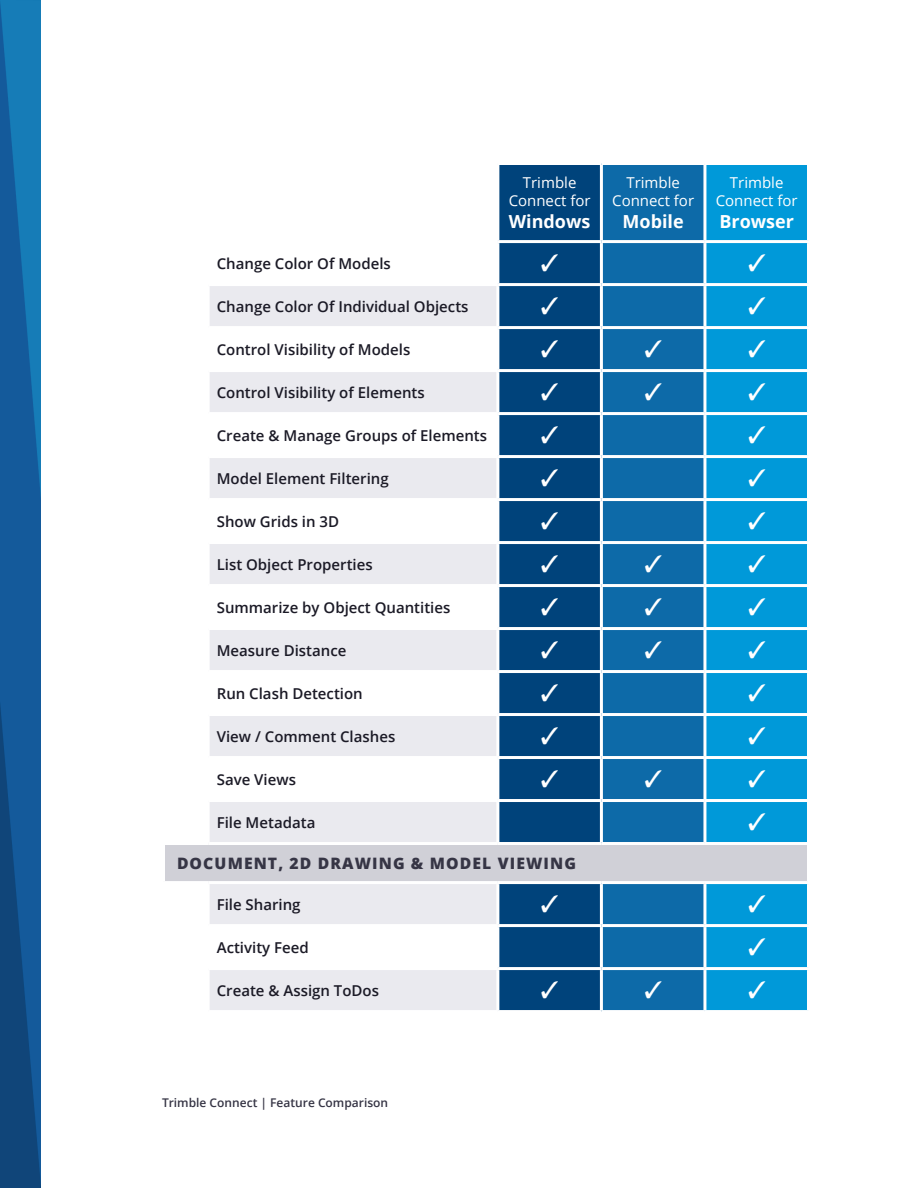
<style>
.page{position:relative;width:918px;height:1188px;background:#fff}
.page>*{position:absolute;margin:0;border:0;box-sizing:border-box;transform-origin:0 0}
.body{font:700 18px "Open Sans";color:#fff}
.body-2{font:800 15.75px "Open Sans";letter-spacing:.07em;color:#363545}
.body-3{font:600 15px "Open Sans";color:#1b1a26}
.body-4{font:15px "Open Sans";color:#fff}
.t1{font:600 12px "Open Sans";color:#363545}
</style>
<div class="page">
<img style="left:0;top:0;width:41px;height:1188px">
<div style="left:499px;top:165px;width:101px;height:845px;background:#00437b"></div>
<div style="left:603px;top:165px;width:100px;height:845px;background:#0d6aa8"></div>
<div style="left:706px;top:165px;width:101px;height:845px;background:#0099d9"></div>
<svg style="left:210px;top:286px;width:286px;height:724px;fill:#eaeaef"></svg>
<div style="left:164px;top:844px;width:644px;height:39px;background:#d0d0d7"></div>
<hr style="left:498px;top:240px;width:103px;height:3px;background:#fff">
<hr style="left:601px;top:240px;width:104px;height:3px;background:#fff">
<hr style="left:705px;top:240px;width:105px;height:3px;background:#fff">
<hr style="left:498px;top:283px;width:103px;height:3px;background:#fff">
<hr style="left:601px;top:283px;width:104px;height:3px;background:#fff">
<hr style="left:705px;top:283px;width:105px;height:3px;background:#fff">
<hr style="left:208px;top:326px;width:290px;height:3px;background:#fff">
<hr style="left:498px;top:326px;width:103px;height:3px;background:#fff">
<hr style="left:601px;top:326px;width:104px;height:3px;background:#fff">
<hr style="left:705px;top:326px;width:105px;height:3px;background:#fff">
<hr style="left:208px;top:369px;width:290px;height:3px;background:#fff">
<hr style="left:498px;top:369px;width:103px;height:3px;background:#fff">
<hr style="left:601px;top:369px;width:104px;height:3px;background:#fff">
<hr style="left:705px;top:369px;width:105px;height:3px;background:#fff">
<hr style="left:208px;top:412px;width:290px;height:3px;background:#fff">
<hr style="left:498px;top:412px;width:103px;height:3px;background:#fff">
<hr style="left:601px;top:412px;width:104px;height:3px;background:#fff">
<hr style="left:705px;top:412px;width:105px;height:3px;background:#fff">
<hr style="left:208px;top:455px;width:290px;height:3px;background:#fff">
<hr style="left:498px;top:455px;width:103px;height:3px;background:#fff">
<hr style="left:601px;top:455px;width:104px;height:3px;background:#fff">
<hr style="left:705px;top:455px;width:105px;height:3px;background:#fff">
<hr style="left:208px;top:498px;width:290px;height:3px;background:#fff">
<hr style="left:498px;top:498px;width:103px;height:3px;background:#fff">
<hr style="left:601px;top:498px;width:104px;height:3px;background:#fff">
<hr style="left:705px;top:498px;width:105px;height:3px;background:#fff">
<hr style="left:208px;top:541px;width:290px;height:3px;background:#fff">
<hr style="left:498px;top:541px;width:103px;height:3px;background:#fff">
<hr style="left:601px;top:541px;width:104px;height:3px;background:#fff">
<hr style="left:705px;top:541px;width:105px;height:3px;background:#fff">
<hr style="left:208px;top:584px;width:290px;height:3px;background:#fff">
<hr style="left:498px;top:584px;width:103px;height:3px;background:#fff">
<hr style="left:601px;top:584px;width:104px;height:3px;background:#fff">
<hr style="left:705px;top:584px;width:105px;height:3px;background:#fff">
<hr style="left:208px;top:627px;width:290px;height:3px;background:#fff">
<hr style="left:498px;top:627px;width:103px;height:3px;background:#fff">
<hr style="left:601px;top:627px;width:104px;height:3px;background:#fff">
<hr style="left:705px;top:627px;width:105px;height:3px;background:#fff">
<hr style="left:208px;top:670px;width:290px;height:3px;background:#fff">
<hr style="left:498px;top:670px;width:103px;height:3px;background:#fff">
<hr style="left:601px;top:670px;width:104px;height:3px;background:#fff">
<hr style="left:705px;top:670px;width:105px;height:3px;background:#fff">
<hr style="left:208px;top:713px;width:290px;height:3px;background:#fff">
<hr style="left:498px;top:713px;width:103px;height:3px;background:#fff">
<hr style="left:601px;top:713px;width:104px;height:3px;background:#fff">
<hr style="left:705px;top:713px;width:105px;height:3px;background:#fff">
<hr style="left:208px;top:756px;width:290px;height:3px;background:#fff">
<hr style="left:498px;top:756px;width:103px;height:3px;background:#fff">
<hr style="left:601px;top:756px;width:104px;height:3px;background:#fff">
<hr style="left:705px;top:756px;width:105px;height:3px;background:#fff">
<hr style="left:208px;top:799px;width:290px;height:3px;background:#fff">
<hr style="left:498px;top:799px;width:103px;height:3px;background:#fff">
<hr style="left:601px;top:799px;width:104px;height:3px;background:#fff">
<hr style="left:705px;top:799px;width:105px;height:3px;background:#fff">
<hr style="left:162px;top:842px;width:46px;height:3px;background:#fff">
<hr style="left:162px;top:845px;width:3px;height:36px;background:#fff">
<hr style="left:208px;top:842px;width:290px;height:3px;background:#fff">
<hr style="left:498px;top:842px;width:103px;height:3px;background:#fff">
<hr style="left:601px;top:842px;width:104px;height:3px;background:#fff">
<hr style="left:705px;top:842px;width:105px;height:3px;background:#fff">
<hr style="left:807px;top:845px;width:3px;height:36px;background:#fff">
<hr style="left:162px;top:881px;width:46px;height:3px;background:#fff">
<hr style="left:208px;top:881px;width:290px;height:3px;background:#fff">
<hr style="left:498px;top:881px;width:103px;height:3px;background:#fff">
<hr style="left:601px;top:881px;width:104px;height:3px;background:#fff">
<hr style="left:705px;top:881px;width:105px;height:3px;background:#fff">
<hr style="left:208px;top:924px;width:290px;height:3px;background:#fff">
<hr style="left:498px;top:924px;width:103px;height:3px;background:#fff">
<hr style="left:601px;top:924px;width:104px;height:3px;background:#fff">
<hr style="left:705px;top:924px;width:105px;height:3px;background:#fff">
<hr style="left:208px;top:967px;width:290px;height:3px;background:#fff">
<hr style="left:498px;top:967px;width:103px;height:3px;background:#fff">
<hr style="left:601px;top:967px;width:104px;height:3px;background:#fff">
<hr style="left:705px;top:967px;width:105px;height:3px;background:#fff">
<svg style="left:542px;top:254px;width:16px;height:17px"></svg>
<svg style="left:749px;top:254px;width:16px;height:17px"></svg>
<svg style="left:542px;top:297px;width:16px;height:17px"></svg>
<svg style="left:749px;top:297px;width:16px;height:17px"></svg>
<svg style="left:542px;top:340px;width:16px;height:17px"></svg>
<svg style="left:645px;top:340px;width:17px;height:17px"></svg>
<svg style="left:749px;top:340px;width:16px;height:17px"></svg>
<svg style="left:542px;top:383px;width:16px;height:17px"></svg>
<svg style="left:645px;top:383px;width:17px;height:17px"></svg>
<svg style="left:749px;top:383px;width:16px;height:17px"></svg>
<svg style="left:542px;top:426px;width:16px;height:17px"></svg>
<svg style="left:749px;top:426px;width:16px;height:17px"></svg>
<svg style="left:542px;top:469px;width:16px;height:17px"></svg>
<svg style="left:749px;top:469px;width:16px;height:17px"></svg>
<svg style="left:542px;top:512px;width:16px;height:17px"></svg>
<svg style="left:749px;top:512px;width:16px;height:17px"></svg>
<svg style="left:542px;top:555px;width:16px;height:17px"></svg>
<svg style="left:645px;top:555px;width:17px;height:17px"></svg>
<svg style="left:749px;top:555px;width:16px;height:17px"></svg>
<svg style="left:542px;top:598px;width:16px;height:17px"></svg>
<svg style="left:645px;top:598px;width:17px;height:17px"></svg>
<svg style="left:749px;top:598px;width:16px;height:17px"></svg>
<svg style="left:542px;top:641px;width:16px;height:17px"></svg>
<svg style="left:645px;top:641px;width:17px;height:17px"></svg>
<svg style="left:749px;top:641px;width:16px;height:17px"></svg>
<svg style="left:542px;top:684px;width:16px;height:17px"></svg>
<svg style="left:749px;top:684px;width:16px;height:17px"></svg>
<svg style="left:542px;top:727px;width:16px;height:17px"></svg>
<svg style="left:749px;top:727px;width:16px;height:17px"></svg>
<svg style="left:542px;top:770px;width:16px;height:17px"></svg>
<svg style="left:645px;top:770px;width:17px;height:17px"></svg>
<svg style="left:749px;top:770px;width:16px;height:17px"></svg>
<svg style="left:749px;top:813px;width:16px;height:17px"></svg>
<svg style="left:542px;top:895px;width:16px;height:17px"></svg>
<svg style="left:749px;top:895px;width:16px;height:17px"></svg>
<svg style="left:749px;top:938px;width:16px;height:17px"></svg>
<svg style="left:542px;top:981px;width:16px;height:17px"></svg>
<svg style="left:645px;top:981px;width:17px;height:17px"></svg>
<svg style="left:749px;top:981px;width:16px;height:17px"></svg>
<p class="body-4" style="left:523px;top:173px;width:55px">Trimble</p>
<p class="body-4" style="left:509px;top:191px;width:83px">Connect for</p>
<p class="body" style="left:509px;top:209px;width:83px">Windows</p>
<p class="body-3" style="left:217px;top:253px;width:176px">Change Color Of Models</p>
<p class="body-3" style="left:217px;top:296px;width:253px">Change Color Of Individual Objects</p>
<p class="body-3" style="left:217px;top:339px;width:195px">Control Visibility of Models</p>
<p class="body-3" style="left:217px;top:382px;width:209px">Control Visibility of Elements</p>
<p class="body-3" style="left:217px;top:425px;width:272px">Create &amp; Manage Groups of Elements</p>
<p class="body-3" style="left:217px;top:468px;width:173px">Model Element Filtering</p>
<p class="body-3" style="left:217px;top:511px;width:124px">Show Grids in 3D</p>
<p class="body-3" style="left:217px;top:554px;width:157px">List Object Properties</p>
<p class="body-3" style="left:217px;top:597px;width:235px">Summarize by Object Quantities</p>
<p class="body-3" style="left:217px;top:640px;width:131px">Measure Distance</p>
<p class="body-3" style="left:217px;top:683px;width:148px">Run Clash Detection</p>
<p class="body-3" style="left:217px;top:726px;width:180px">View / Comment Clashes</p>
<p class="body-3" style="left:217px;top:769px;width:81px">Save Views</p>
<p class="body-3" style="left:217px;top:812px;width:100px">File Metadata</p>
<p class="body-2" style="left:177px;top:851px;width:401px">DOCUMENT, 2D DRAWING &amp; MODEL VIEWING</p>
<p class="body-3" style="left:217px;top:894px;width:85px">File Sharing</p>
<p class="body-3" style="left:217px;top:937px;width:94px">Activity Feed</p>
<p class="body-3" style="left:217px;top:980px;width:164px">Create &amp; Assign ToDos</p>
<p class="body-4" style="left:626px;top:173px;width:55px">Trimble</p>
<p class="body-4" style="left:612px;top:191px;width:83px">Connect for</p>
<p class="body" style="left:623px;top:209px;width:63px">Mobile</p>
<p class="body-4" style="left:730px;top:173px;width:55px">Trimble</p>
<p class="body-4" style="left:716px;top:191px;width:83px">Connect for</p>
<p class="body" style="left:719px;top:209px;width:76px">Browser</p>
<p class="t1" style="left:162px;top:1094px;width:228px">Trimble Connect | Feature Comparison</p>
</div>
